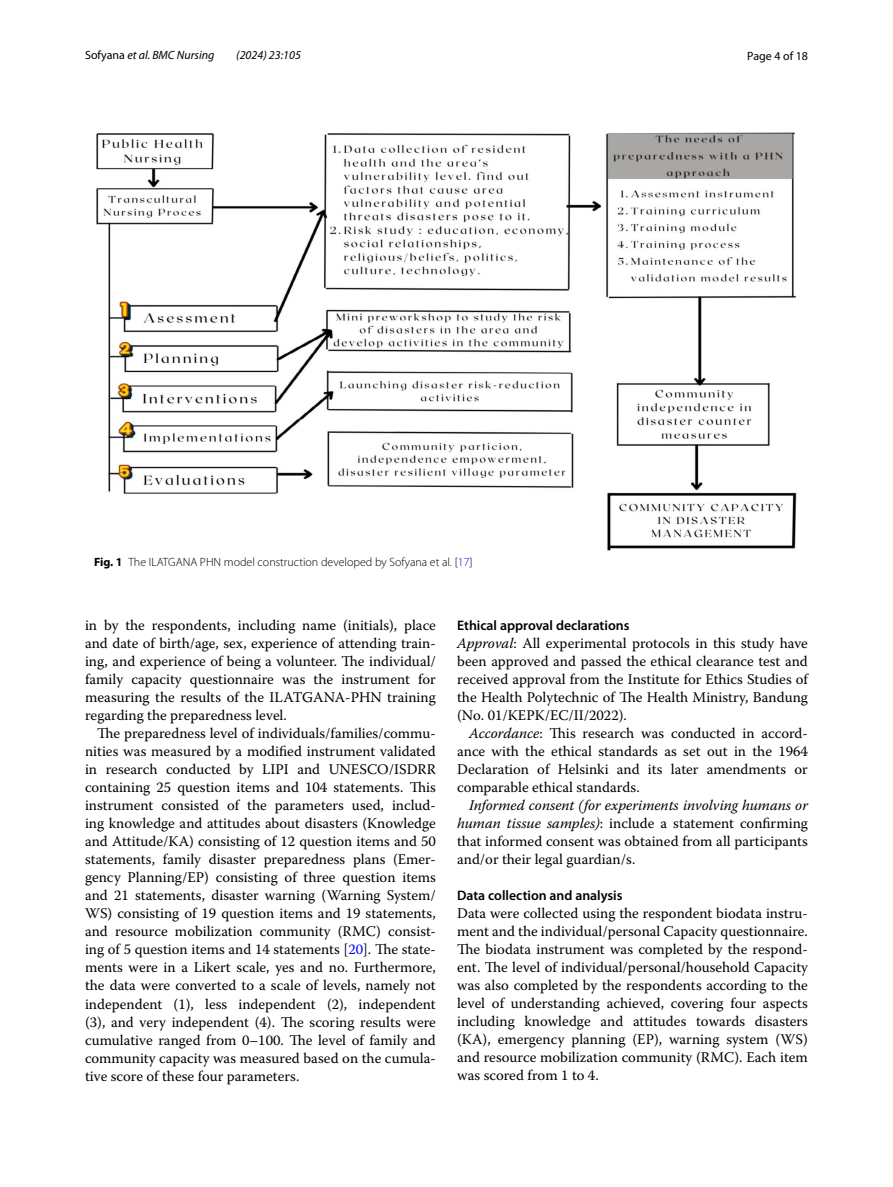
<style>
.page{position:relative;width:893px;height:1187px;background:#fff}
.page>*{position:absolute;margin:0;border:0;box-sizing:border-box;transform-origin:0 0}
.t1{font:14.7px/18px "Warnock Pro";color:#000;text-align:justify}
.t2{font:600 13.8px "Myriad Pro";color:#000}
.t3{font:300 12px "Myriad Pro";color:#000}
.t4{font:italic 12px "Myriad Pro";color:#000}
.t5{font:12px "Myriad Pro";color:#000}
.s1{font-style:normal}
.s2{font-weight:700}
.s3{color:#00f}
.s4{font-style:italic}
</style>
<div class="page">
<img style="left:96px;top:133px;width:701px;height:417px">
<p class="t4" style="left:85px;top:48px;width:131px"><span class="s1">Sofyana</span> et al. BMC Nursing</p>
<p class="t4" style="left:236px;top:48px;width:66px">(2024) 23:105</p>
<p class="t5" style="left:747px;top:48px;width:62px">Page 4 of 18</p>
<p class="t3" style="left:94px;top:555px;width:380px"><span class="s2">Fig. 1</span> The ILATGANA PHN model construction developed by Sofyana et al. [<span class="s3">17</span>]</p>
<p class="t1" style="left:85px;top:616px;width:352px">in by the respondents, including name (initials), place and date of birth/age, sex, experience of attending train&shy;ing, and experience of being a volunteer. The individual/ family capacity questionnaire was the instrument for measuring the results of the ILATGANA-PHN training regarding the preparedness level.</p>
<p class="t1" style="left:85px;top:724px;width:352px;text-indent:12px">The preparedness level of individuals/families/commu&shy;nities was measured by a modified instrument validated in research conducted by LIPI and UNESCO/ISDRR containing 25 question items and 104 statements. This instrument consisted of the parameters used, includ&shy;ing knowledge and attitudes about disasters (Knowledge and Attitude/KA) consisting of 12 question items and 50 statements, family disaster preparedness plans (Emer&shy;gency Planning/EP) consisting of three question items and 21 statements, disaster warning (Warning System/ WS) consisting of 19 question items and 19 statements, and resource mobilization community (RMC) consist&shy;ing of 5 question items and 14 statements [<span class="s3">20</span>]. The state&shy;ments were in a Likert scale, yes and no. Furthermore, the data were converted to a scale of levels, namely not independent (1), less independent (2), independent (3), and very independent (4). The scoring results were cumulative ranged from 0–100. The level of family and community capacity was measured based on the cumula&shy;tive score of these four parameters.</p>
<p class="t2" style="left:457px;top:616px;width:174px">Ethical approval declarations</p>
<p class="t1" style="left:457px;top:633px;width:352px"><span class="s4">Approval</span>: All experimental protocols in this study have been approved and passed the ethical clearance test and received approval from the Institute for Ethics Studies of the Health Polytechnic of The Health Ministry, Bandung (No. 01/KEPK/EC/II/2022).</p>
<p class="t1" style="left:457px;top:723px;width:352px;text-indent:12px"><span class="s4">Accordance</span>: This research was conducted in accord&shy;ance with the ethical standards as set out in the 1964<br>Declaration of Helsinki and its later amendments or comparable ethical standards.</p>
<p class="t1" style="left:457px;top:795px;width:352px;text-indent:12px"><span class="s4">Informed consent (for experiments involving humans or human tissue samples)</span>: include a statement confirming that informed consent was obtained from all participants and/or their legal guardian/s.</p>
<p class="t2" style="left:457px;top:886px;width:167px">Data collection and analysis</p>
<p class="t1" style="left:457px;top:903px;width:352px">Data were collected using the respondent biodata instru&shy;ment and the individual/personal Capacity questionnaire.<br>The biodata instrument was completed by the respond&shy;ent. The level of individual/personal/household Capacity was also completed by the respondents according to the level of understanding achieved, covering four aspects including knowledge and attitudes towards disasters (KA), emergency planning (EP), warning system (WS) and resource mobilization community (RMC). Each item was scored from 1 to 4.</p>
</div>
